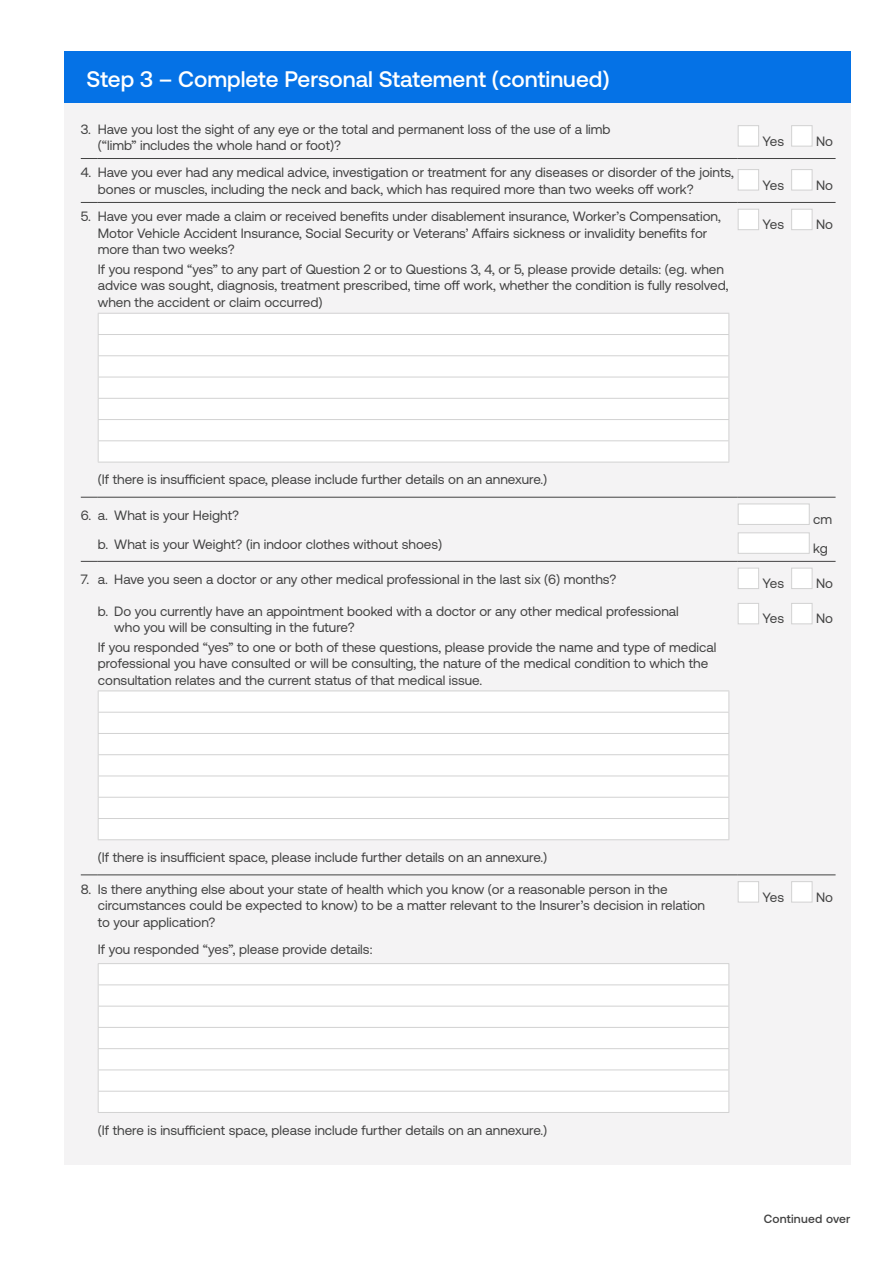
<style>
.page{position:relative;width:893px;height:1263px;background:#fff}
.page>*{position:absolute;margin:0;border:0;box-sizing:border-box;transform-origin:0 0}
.t1{font:500 22.5px "Aeonik";color:#fff}
.t2{font:13.5px/16.5px "Aeonik";color:#424242}
.t3{font:500 12px "Aeonik";letter-spacing:.02em;color:#424242}
</style>
<div class="page">
<div style="left:64px;top:98px;width:786px;height:1067px;background:#f4f3f4"></div>
<svg style="left:81px;top:202px;width:17px;height:1px"></svg>
<hr style="left:98px;top:202px;width:640px;height:1px;background:#424242">
<hr style="left:738px;top:202px;width:98px;height:1px;background:#424242">
<svg style="left:81px;top:158px;width:17px;height:1px"></svg>
<hr style="left:98px;top:158px;width:640px;height:1px;background:#424242">
<hr style="left:738px;top:158px;width:98px;height:1px;background:#424242">
<svg style="left:81px;top:497px;width:17px;height:1px"></svg>
<hr style="left:98px;top:497px;width:640px;height:1px;background:#424242">
<hr style="left:738px;top:497px;width:98px;height:1px;background:#424242">
<svg style="left:81px;top:561px;width:17px;height:1px"></svg>
<hr style="left:98px;top:561px;width:640px;height:1px;background:#424242">
<hr style="left:738px;top:561px;width:98px;height:1px;background:#424242">
<svg style="left:81px;top:875px;width:17px;height:1px"></svg>
<hr style="left:98px;top:875px;width:640px;height:1px;background:#424242">
<hr style="left:738px;top:875px;width:98px;height:1px;background:#424242">
<div style="left:738px;top:125px;width:21px;height:21px;background:#fff;border:1px solid #d2d2d2"></div>
<div style="left:791px;top:125px;width:21px;height:21px;background:#fff;border:1px solid #d2d2d2"></div>
<div style="left:738px;top:169px;width:21px;height:21px;background:#fff;border:1px solid #d2d2d2"></div>
<div style="left:791px;top:169px;width:21px;height:21px;background:#fff;border:1px solid #d2d2d2"></div>
<div style="left:99px;top:314px;width:629px;height:147px;background:#fff"></div>
<hr style="left:98px;top:334px;width:631px;height:1px;background:#d2d2d2">
<hr style="left:98px;top:355px;width:631px;height:1px;background:#d2d2d2">
<hr style="left:98px;top:377px;width:631px;height:1px;background:#d2d2d2">
<hr style="left:98px;top:398px;width:631px;height:1px;background:#d2d2d2">
<hr style="left:98px;top:419px;width:631px;height:1px;background:#d2d2d2">
<hr style="left:98px;top:440px;width:631px;height:1px;background:#d2d2d2">
<svg style="left:98px;top:314px;width:1px;height:148px"></svg>
<svg style="left:728px;top:314px;width:1px;height:148px"></svg>
<hr style="left:98px;top:462px;width:631px;height:1px;background:#d2d2d2">
<hr style="left:98px;top:313px;width:631px;height:1px;background:#d2d2d2">
<div style="left:738px;top:209px;width:21px;height:21px;background:#fff;border:1px solid #d2d2d2"></div>
<div style="left:791px;top:209px;width:21px;height:21px;background:#fff;border:1px solid #d2d2d2"></div>
<div style="left:738px;top:504px;width:72px;height:21px;background:#fff;border:1px solid #d2d2d2"></div>
<div style="left:738px;top:532px;width:72px;height:22px;background:#fff;border:1px solid #d2d2d2"></div>
<div style="left:738px;top:568px;width:21px;height:21px;background:#fff;border:1px solid #d2d2d2"></div>
<div style="left:791px;top:568px;width:21px;height:21px;background:#fff;border:1px solid #d2d2d2"></div>
<div style="left:99px;top:692px;width:629px;height:147px;background:#fff"></div>
<hr style="left:98px;top:712px;width:631px;height:1px;background:#d2d2d2">
<hr style="left:98px;top:733px;width:631px;height:1px;background:#d2d2d2">
<hr style="left:98px;top:754px;width:631px;height:1px;background:#d2d2d2">
<hr style="left:98px;top:776px;width:631px;height:1px;background:#d2d2d2">
<hr style="left:98px;top:797px;width:631px;height:1px;background:#d2d2d2">
<hr style="left:98px;top:818px;width:631px;height:1px;background:#d2d2d2">
<svg style="left:98px;top:691px;width:1px;height:148px"></svg>
<svg style="left:728px;top:691px;width:1px;height:148px"></svg>
<hr style="left:98px;top:839px;width:631px;height:1px;background:#d2d2d2">
<hr style="left:98px;top:690px;width:631px;height:1px;background:#d2d2d2">
<div style="left:738px;top:603px;width:21px;height:21px;background:#fff;border:1px solid #d2d2d2"></div>
<div style="left:791px;top:603px;width:21px;height:21px;background:#fff;border:1px solid #d2d2d2"></div>
<div style="left:738px;top:881px;width:21px;height:21px;background:#fff;border:1px solid #d2d2d2"></div>
<div style="left:791px;top:881px;width:21px;height:21px;background:#fff;border:1px solid #d2d2d2"></div>
<div style="left:99px;top:965px;width:629px;height:146px;background:#fff"></div>
<hr style="left:98px;top:984px;width:631px;height:1px;background:#d2d2d2">
<hr style="left:98px;top:1006px;width:631px;height:1px;background:#d2d2d2">
<hr style="left:98px;top:1027px;width:631px;height:1px;background:#d2d2d2">
<hr style="left:98px;top:1048px;width:631px;height:1px;background:#d2d2d2">
<hr style="left:98px;top:1069px;width:631px;height:1px;background:#d2d2d2">
<hr style="left:98px;top:1091px;width:631px;height:1px;background:#d2d2d2">
<svg style="left:98px;top:964px;width:1px;height:148px"></svg>
<svg style="left:728px;top:964px;width:1px;height:148px"></svg>
<hr style="left:98px;top:1112px;width:631px;height:1px;background:#d2d2d2">
<hr style="left:98px;top:963px;width:631px;height:1px;background:#d2d2d2">
<div style="left:64px;top:51px;width:786px;height:51px;background:#0572e6"></div>
<h1 class="t1" style="left:87px;top:67px;width:525px">Step 3 – Complete Personal Statement (continued)</h1>
<p class="t2" style="left:98px;top:121px;width:514px;text-indent:-17px">3. Have you lost the sight of any eye or the total and permanent loss of the use of a limb (“limb” includes the whole hand or foot)?</p>
<p class="t2" style="left:98px;top:165px;width:638px;text-indent:-17px">4. Have you ever had any medical advice, investigation or treatment for any diseases or disorder of the joints, bones or muscles, including the neck and back, which has required more than two weeks off work?</p>
<p class="t2" style="left:98px;top:208px;width:625px;text-indent:-17px">5. Have you ever made a claim or received benefits under disablement insurance, Worker’s Compensation,<br>Motor Vehicle Accident Insurance, Social Security or Veterans’ Affairs sickness or invalidity benefits for more than two weeks?</p>
<p class="t2" style="left:98px;top:261px;width:632px">If you respond “yes” to any part of Question 2 or to Questions 3, 4, or 5, please provide details: (eg. when advice was sought, diagnosis, treatment prescribed, time off work, whether the condition is fully resolved, when the accident or claim occurred)</p>
<p class="t2" style="left:762px;top:133px;width:23px">Yes</p>
<p class="t2" style="left:816px;top:133px;width:18px">No</p>
<p class="t2" style="left:762px;top:177px;width:23px">Yes</p>
<p class="t2" style="left:816px;top:177px;width:18px">No</p>
<p class="t2" style="left:762px;top:216px;width:23px">Yes</p>
<p class="t2" style="left:816px;top:216px;width:18px">No</p>
<p class="t2" style="left:98px;top:471px;width:451px">(If there is insufficient space, please include further details on an annexure.)</p>
<p class="t2" style="left:81px;top:507px;width:160px">6. a. What is your Height?</p>
<p class="t2" style="left:813px;top:511px;width:21px">cm</p>
<p class="t2" style="left:98px;top:536px;width:346px">b. What is your Weight? (in indoor clothes without shoes)</p>
<p class="t2" style="left:813px;top:540px;width:16px">kg</p>
<p class="t2" style="left:81px;top:571px;width:537px">7. a. Have you seen a doctor or any other medical professional in the last six (6) months?</p>
<p class="t2" style="left:762px;top:575px;width:23px">Yes</p>
<p class="t2" style="left:816px;top:575px;width:18px">No</p>
<p class="t2" style="left:114px;top:603px;width:566px;text-indent:-16px">b. Do you currently have an appointment booked with a doctor or any other medical professional who you will be consulting in the future?</p>
<p class="t2" style="left:98px;top:639px;width:620px">If you responded “yes” to one or both of these questions, please provide the name and type of medical professional you have consulted or will be consulting, the nature of the medical condition to which the consultation relates and the current status of that medical issue.</p>
<p class="t2" style="left:762px;top:610px;width:23px">Yes</p>
<p class="t2" style="left:816px;top:610px;width:18px">No</p>
<p class="t2" style="left:98px;top:849px;width:451px">(If there is insufficient space, please include further details on an annexure.)</p>
<p class="t2" style="left:98px;top:881px;width:609px;text-indent:-17px">8. Is there anything else about your state of health which you know (or a reasonable person in the circumstances could be expected to know) to be a matter relevant to the Insurer’s decision in relation to your application?</p>
<p class="t2" style="left:762px;top:889px;width:23px">Yes</p>
<p class="t2" style="left:816px;top:889px;width:18px">No</p>
<p class="t2" style="left:98px;top:941px;width:276px">If you responded “yes”, please provide details:</p>
<p class="t2" style="left:98px;top:1122px;width:451px">(If there is insufficient space, please include further details on an annexure.)</p>
<p class="t3" style="left:764px;top:1212px;width:88px">Continued over</p>
</div>
